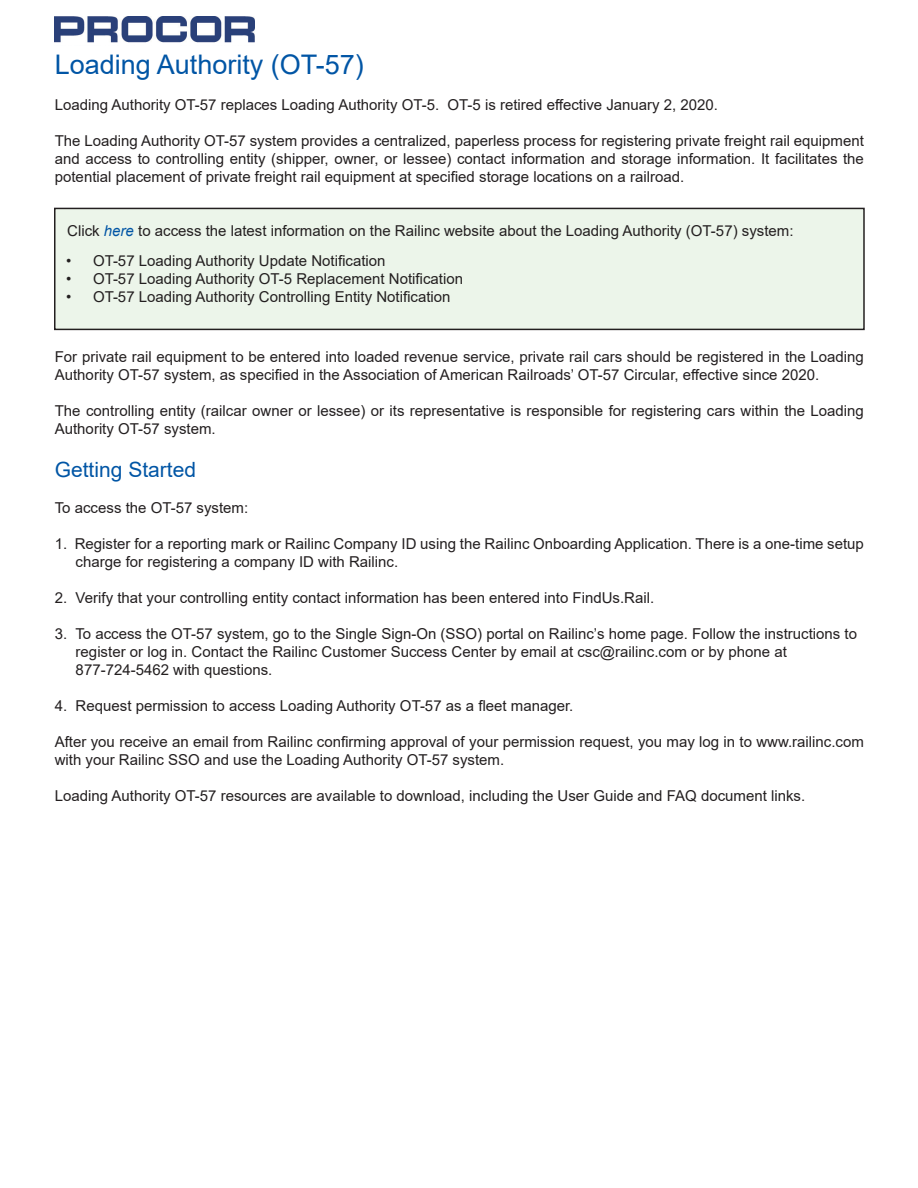
<style>
.page{position:relative;width:918px;height:1188px;background:#fff}
.page>*{position:absolute;margin:0;border:0;box-sizing:border-box;transform-origin:0 0}
.t1{font:27px "Arial";color:#0155a5}
.t2{font:21px "Arial";color:#0155a5}
.t3{font:15px/18px "Arial";color:#231f20}
.s1{font-style:italic;color:#0155a5}
</style>
<div class="page">
<div style="left:55px;top:208px;width:809px;height:121px;background:#ecf5ea"></div>
<div style="left:54px;top:208px;width:811px;height:122px;border:2px solid #231f20"></div>
<img style="left:54px;top:16px;width:201px;height:27px">
<p class="t1" style="left:55px;top:46px;width:311px">Loading Authority (OT-57)</p>
<p class="t3" style="left:55px;top:95px;width:665px">Loading Authority OT-57 replaces Loading Authority OT-5. OT-5 is retired effective January 2, 2020.</p>
<p class="t3" style="left:55px;top:131px;width:811px;text-align:justify">The Loading Authority OT-57 system provides a centralized, paperless process for registering private freight rail equipment and access to controlling entity (shipper, owner, or lessee) contact information and storage information. It facilitates the potential placement of private freight rail equipment at specified storage locations on a railroad.</p>
<p class="t3" style="left:67px;top:221px;width:728px">Click <span class="s1">here</span> to access the latest information on the Railinc website about the Loading Authority (OT-57) system:</p>
<p class="t3" style="left:66px;top:251px;width:321px">• OT-57 Loading Authority Update Notification</p>
<p class="t3" style="left:66px;top:269px;width:399px">• OT-57 Loading Authority OT-5 Replacement Notification</p>
<p class="t3" style="left:66px;top:287px;width:386px">• OT-57 Loading Authority Controlling Entity Notification</p>
<p class="t3" style="left:55px;top:347px;width:811px">For private rail equipment to be entered into loaded revenue service, private rail cars should be registered in the Loading<br>Authority OT-57 system, as specified in the Association of American Railroads’ OT-57 Circular, effective since 2020.</p>
<p class="t3" style="left:55px;top:401px;width:811px">The controlling entity (railcar owner or lessee) or its representative is responsible for registering cars within the Loading<br>Authority OT-57 system.</p>
<p class="t2" style="left:55px;top:455px;width:143px">Getting Started</p>
<p class="t3" style="left:55px;top:498px;width:195px">To access the OT-57 system:</p>
<p class="t3" style="left:55px;top:534px;width:811px">1. Register for a reporting mark or Railinc Company ID using the Railinc Onboarding Application. There is a one-time setup</p>
<p class="t3" style="left:76px;top:552px;width:324px">charge for registering a company ID with Railinc.</p>
<p class="t3" style="left:55px;top:588px;width:601px">2. Verify that your controlling entity contact information has been entered into FindUs.Rail.</p>
<p class="t3" style="left:55px;top:624px;width:804px">3. To access the OT-57 system, go to the Single Sign-On (SSO) portal on Railinc’s home page. Follow the instructions to</p>
<p class="t3" style="left:76px;top:642px;width:713px">register or log in. Contact the Railinc Customer Success Center by email at csc@railinc.com or by phone at</p>
<p class="t3" style="left:76px;top:660px;width:198px">877-724-5462 with questions.</p>
<p class="t3" style="left:55px;top:696px;width:520px">4. Request permission to access Loading Authority OT-57 as a fleet manager.</p>
<p class="t3" style="left:55px;top:732px;width:811px">After you receive an email from Railinc confirming approval of your permission request, you may log in to www.railinc.com with your Railinc SSO and use the Loading Authority OT-57 system.</p>
<p class="t3" style="left:55px;top:786px;width:752px">Loading Authority OT-57 resources are available to download, including the User Guide and FAQ document links.</p>
</div>
